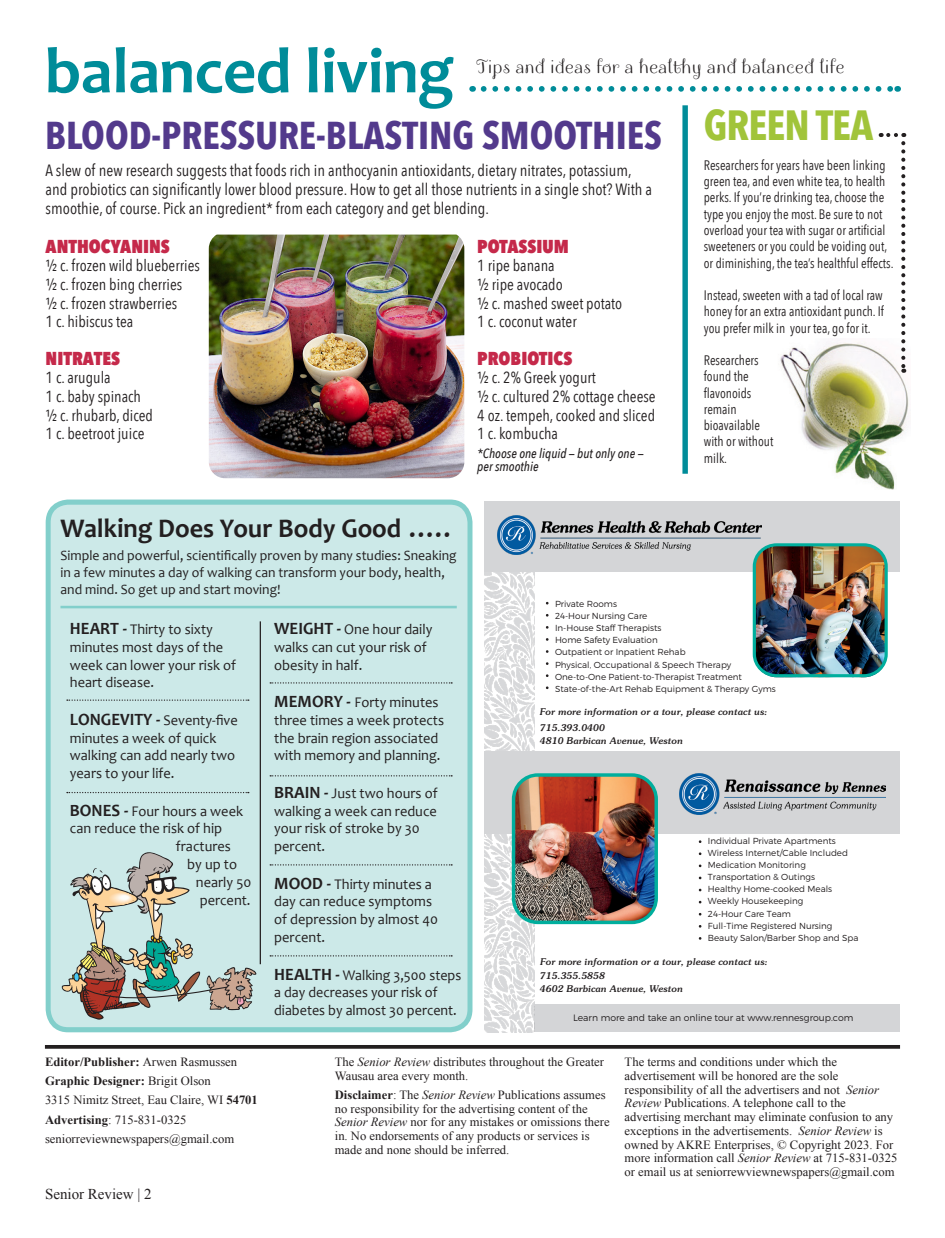
<style>
.page{position:relative;width:945px;height:1238px;background:#fff}
.page>*{position:absolute;margin:0;border:0;box-sizing:border-box;transform-origin:0 0}
.SR_Headline{font:700 65.25px "Candara";letter-spacing:-.01em;color:#008c99}
._00_New-SO_Body_Text{font:700 42.12px "Avenir Next Condensed";letter-spacing:-.02em;color:#a1c43a}
._00_New-SO_Body_Text-2{font:700 38.75px "Avenir Next Condensed";color:#533a8c}
.t1{font:700 27px "Candara";color:#231f20}
.t2{font:20.62px "Culinary";color:#231f20}
.t3{font:800 18.62px "Avenir Next Condensed";color:#c5294a}
.t4{font:16.25px/19px "Avenir Next Condensed";color:#231f20}
.t5{font:16px "Avenir Next Condensed";color:#231f20}
.t6{font:15px "Times New Roman";color:#231f20}
.t7{font:14.88px/17.8px "Candara";color:#231f20}
.t8{font:14.88px/17.8px "Candara";color:#231f20;scale:.95 1}
.t9{font:14.12px/17px "Candara";color:#231f20}
.t10{font:13.75px/16.2px "Avenir Next Condensed";color:#231f20;scale:.96 1}
.t11{font:italic 500 13.38px "Avenir Next Condensed";color:#231f20}
.t12{font:12.5px/13.8px "Times New Roman";color:#231f20}
.t13{font:700 12.5px "Times New Roman";color:#231f20}
.t14{font:italic 500 9.25px/16.5px "Souvenir";color:#231f20}
.t15{font:300 9.25px "Montserrat";color:#231f20}
.t16{font:300 8.75px/12.1px "Montserrat";color:#231f20}
.s1{font-weight:700;font-size:17.25px}
.s2{font-weight:400}
.s3{font-weight:700}
.s4{font-style:italic}
</style>
<div class="page">
<hr style="left:45px;top:1045px;width:855px;height:3px;background:#231f20">
<svg style="left:484px;top:86px;width:407px;height:6px"></svg>
<img style="left:780px;top:340px;width:129px;height:150px">
<svg style="left:888px;top:133px;width:16px;height:4px"></svg>
<svg style="left:901px;top:143px;width:4px;height:230px"></svg>
<div style="left:682px;top:105px;width:6px;height:369px;background:#008c99"></div>
<img style="left:209px;top:234px;width:255px;height:244px">
<div style="left:534px;top:1004px;width:366px;height:28px;background:#d4d5d7"></div>
<img style="left:485px;top:572px;width:49px;height:460px">
<div style="left:485px;top:501px;width:415px;height:71px;background:#d4d5d7"></div>
<div style="left:485px;top:751px;width:415px;height:83px;background:#d4d5d7"></div>
<img style="left:753px;top:543px;width:135px;height:134px">
<img style="left:512px;top:773px;width:146px;height:151px">
<img style="left:679px;top:773px;width:206px;height:41px">
<img style="left:498px;top:515px;width:263px;height:39px">
<div style="left:48px;top:502px;width:422px;height:527px;background:#cce9e8;border-radius:20px"></div>
<div style="left:46px;top:499px;width:426px;height:533px;border:5px solid #82cfcb;border-radius:20px"></div>
<hr style="left:60px;top:606px;width:397px;height:2px;background:#82cfcb">
<svg style="left:62px;top:852px;width:194px;height:167px"></svg>
<hr style="left:260px;top:621px;width:1px;height:343px;background:#231f20">
<svg style="left:270px;top:682px;width:182px;height:1px"></svg>
<svg style="left:270px;top:775px;width:182px;height:1px"></svg>
<svg style="left:270px;top:864px;width:182px;height:1px"></svg>
<svg style="left:270px;top:955px;width:182px;height:1px"></svg>
<svg style="left:67px;top:792px;width:182px;height:1px"></svg>
<svg style="left:67px;top:699px;width:182px;height:2px"></svg>
<p class="SR_Headline" style="left:45px;top:32px;width:411px">balanced living</p>
<p class="t2" style="left:476px;top:53px;width:370px">Tips and ideas for a healthy and balanced life</p>
<p class="_00_New-SO_Body_Text" style="left:704px;top:100px;width:171px">GREEN TEA</p>
<p class="t10" style="left:704px;top:156px;width:199px">Researchers for years have been linking green tea, and even white tea, to health perks. If you’re drinking tea, choose the type you enjoy the most. Be sure to not overload your tea with sugar or artificial sweeteners or you could be voiding out, or diminishing, the tea’s healthful effects.</p>
<p class="t10" style="left:704px;top:286px;width:189px;text-align:justify">Instead, sweeten with a tad of local raw honey for an extra antioxidant punch. If you prefer milk in your tea, go for it.</p>
<p class="t10" style="left:704px;top:351px;width:74px">Researchers found the flavonoids remain bioavailable with or without milk.</p>
<p class="_00_New-SO_Body_Text-2" style="left:45px;top:112px;width:619px">BLOOD-PRESSURE-BLASTING SMOOTHIES</p>
<p class="t4" style="left:46px;top:160px;width:608px">A slew of new research suggests that foods rich in anthocyanin antioxidants, dietary nitrates, potassium, and probiotics can significantly lower blood pressure. How to get all those nutrients in a single shot? With a smoothie, of course. Pick an ingredient* from each category and get blending.</p>
<p class="t3" style="left:46px;top:234px;width:126px">ANTHOCYANINS</p>
<p class="t5" style="left:46px;top:252px;width:156px">½ c. frozen wild blueberries</p>
<p class="t5" style="left:46px;top:271px;width:138px">½ c. frozen bing cherries</p>
<p class="t5" style="left:46px;top:289px;width:133px">½ c. frozen strawberries</p>
<p class="t5" style="left:46px;top:308px;width:89px">1 c. hibiscus tea</p>
<p class="t3" style="left:46px;top:346px;width:76px">NITRATES</p>
<p class="t5" style="left:46px;top:364px;width:67px">1 c. arugula</p>
<p class="t5" style="left:46px;top:383px;width:97px">1 c. baby spinach</p>
<p class="t5" style="left:46px;top:401px;width:109px">½ c. rhubarb, diced</p>
<p class="t5" style="left:46px;top:420px;width:100px">1 c. beetroot juice</p>
<p class="t3" style="left:477px;top:234px;width:93px">POTASSIUM</p>
<p class="t5" style="left:477px;top:252px;width:79px">1 ripe banana</p>
<p class="t5" style="left:477px;top:271px;width:87px">½ ripe avocado</p>
<p class="t5" style="left:477px;top:289px;width:146px">½ c. mashed sweet potato</p>
<p class="t5" style="left:477px;top:308px;width:101px">1 c. coconut water</p>
<p class="t3" style="left:477px;top:346px;width:97px">PROBIOTICS</p>
<p class="t5" style="left:477px;top:364px;width:120px">½ c. 2% Greek yogurt</p>
<p class="t5" style="left:477px;top:383px;width:180px">½ c. cultured 2% cottage cheese</p>
<p class="t5" style="left:477px;top:401px;width:179px">4 oz. tempeh, cooked and sliced</p>
<p class="t5" style="left:477px;top:420px;width:82px">1 c. kombucha</p>
<p class="t11" style="left:477px;top:445px;width:168px">*Choose one liquid — but only one —</p>
<p class="t11" style="left:477px;top:458px;width:63px">per smoothie</p>
<p class="t1" style="left:60px;top:511px;width:392px">Walking Does Your Body Good .....</p>
<p class="t9" style="left:60px;top:546px;width:398px">Simple and powerful, scientifically proven by many studies: Sneaking in a few minutes a day of walking can transform your body, health, and mind. So get up and start moving!</p>
<p class="t7" style="left:70px;top:620px;width:168px"><span class="s1">HEART -</span> Thirty to sixty minutes most days of the week can lower your risk of heart disease.</p>
<p class="t7" style="left:70px;top:711px;width:169px"><span class="s1">LONGEVITY -</span> Seventy-five minutes a week of quick walking can add nearly two years to your life.</p>
<p class="t7" style="left:70px;top:801px;width:175px"><span class="s1">BONES -</span> Four hours a week</p>
<p class="t7" style="left:70px;top:819px;width:154px">can reduce the risk of hip</p>
<p class="t7" style="left:176px;top:837px;width:56px">fractures</p>
<p class="t7" style="left:187px;top:855px;width:51px">by up to</p>
<p class="t7" style="left:196px;top:873px;width:57px">nearly 50</p>
<p class="t7" style="left:200px;top:890px;width:52px">percent.</p>
<p class="t7" style="left:274px;top:620px;width:160px"><span class="s1">WEIGHT -</span> One hour daily walks can cut your risk of obesity in half.</p>
<p class="t7" style="left:274px;top:693px;width:171px"><span class="s1">MEMORY -</span> Forty minutes three times a week protects the brain region associated with memory and planning.</p>
<p class="t7" style="left:274px;top:784px;width:165px"><span class="s1">BRAIN -</span> Just two hours of walking a week can reduce your risk of stroke by 30 percent.</p>
<p class="t7" style="left:274px;top:874px;width:165px"><span class="s1">MOOD -</span> Thirty minutes a day can reduce symptoms of depression by almost 40 percent.</p>
<p class="t8" style="left:274px;top:965px;width:198px"><span class="s1">HEALTH -</span> Walking 3,500 steps a day decreases your risk of diabetes by almost 30 percent.</p>
<p class="t16" style="left:555px;top:598px;width:222px">Private Rooms<br>24-Hour Nursing Care<br>In-House Staff Therapists<br>Home Safety Evaluation<br>Outpatient or Inpatient Rehab<br>Physical, Occupational &amp; Speech Therapy<br>One-to-One Patient-to-Therapist Treatment<br>State-of-the-Art Rehab Equipment &amp; Therapy Gyms</p>
<p class="t14" style="left:540px;top:703px;width:229px">For more information or a tour, please contact us:<br>715.393.0400</p>
<p class="t14" style="left:540px;top:732px;width:145px">4810 Barbican Avenue, Weston</p>
<p class="t16" style="left:708px;top:834px;width:152px">Individual Private Apartments<br>Wireless Internet/Cable Included<br>Medication Monitoring<br>Transportation &amp; Outings<br>Healthy Home-cooked Meals<br>Weekly Housekeeping<br>24-Hour Care Team<br>Full-Time Registered Nursing<br>Beauty Salon/Barber Shop and Spa</p>
<p class="t14" style="left:540px;top:954px;width:229px;line-height:14.2px">For more information or a tour, please contact us:<br>715.355.5858</p>
<p class="t14" style="left:540px;top:980px;width:145px">4602 Barbican Avenue, Weston</p>
<p class="t15" style="left:573px;top:1011px;width:282px">Learn more and take an online tour at www.rennesgroup.com</p>
<p class="t13" style="left:45px;top:1053px;width:194px">Editor/Publisher: <span class="s2">Arwen Rasmussen</span></p>
<p class="t13" style="left:45px;top:1072px;width:167px">Graphic Designer: <span class="s2">Brigit Olson</span></p>
<p class="t12" style="left:45px;top:1093px;width:214px">3315 Nimitz Street, Eau Claire, WI <span class="s3">54701</span></p>
<p class="t12" style="left:45px;top:1112px;width:143px"><span class="s3">Advertising</span>: 715-831-0325</p>
<p class="t12" style="left:45px;top:1131px;width:191px">seniorreviewnewspapers@gmail.com</p>
<p class="t6" style="left:45px;top:1183px;width:108px">Senior Review | 2</p>
<p class="t12" style="left:335px;top:1054px;width:271px">The <span class="s4">Senior Review</span> distributes throughout the Greater<br>Wausau area every month.</p>
<p class="t12" style="left:335px;top:1087px;width:276px"><span class="s3">Disclaimer</span>: The <span class="s4">Senior Review</span> Publications assumes no responsibility for the advertising content of the <span class="s4">Senior Review</span> nor for any mistakes or omissions there in. No endorsements of any products or services is made and none should be inferred.</p>
<p class="t12" style="left:625px;top:1054px;width:274px">The terms and conditions under which the advertisement will be honored are the sole responsibility of all the advertisers and not <span class="s4">Senior Review</span> Publications. A telephone call to the advertising merchant may eliminate confusion to any exceptions in the advertisements. <span class="s4">Senior Review</span> is owned by AKRE Enterprises, © Copyright 2023. For more information call <span class="s4">Senior Review</span> at 715-831-0325 or email us at seniorrewviewnewspapers@gmail.com</p>
</div>
